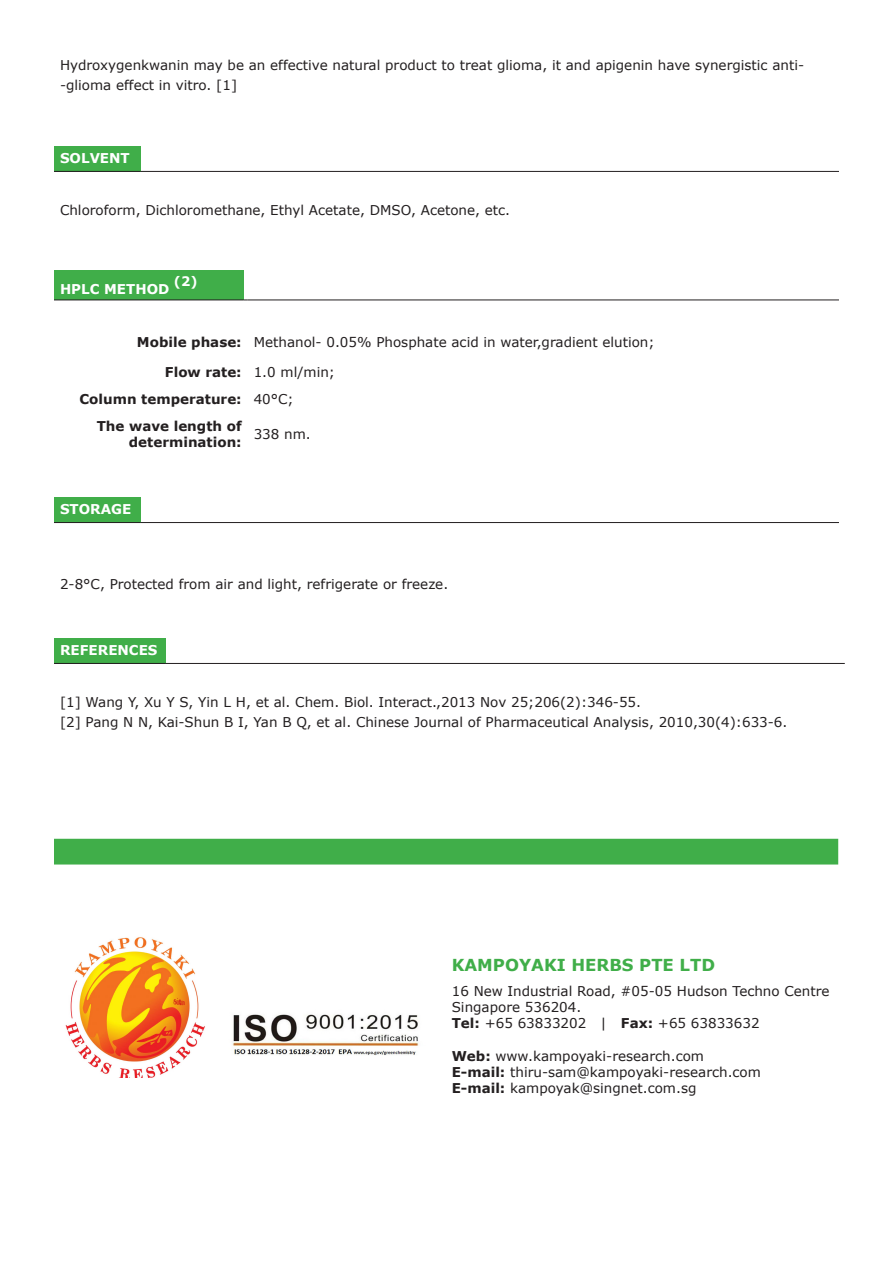
<style>
.page{position:relative;width:893px;height:1263px;background:#fff}
.page>*{position:absolute;margin:0;border:0;box-sizing:border-box;transform-origin:0 0}
.t1{font:700 16.5px "Verdana";color:#40ae49}
.t2{font:13.5px/19.2px "Verdana";color:#231f20}
.t3{font:700 13.5px/16.2px "Verdana";color:#231f20;text-align:right}
.t4{font:700 13.5px "Verdana";color:#fff}
.t5{font:700 13.05px "Verdana";color:#fff}
.s1{font-weight:700}
</style>
<div class="page">
<div style="left:54px;top:146px;width:86px;height:25px;background:#40ae49"></div>
<hr style="left:54px;top:171px;width:86px;height:1px;background:#231f20">
<hr style="left:140px;top:171px;width:699px;height:1px;background:#231f20">
<div style="left:54px;top:271px;width:189px;height:29px;background:#40ae49"></div>
<hr style="left:54px;top:300px;width:189px;height:1px;background:#231f20">
<hr style="left:248px;top:300px;width:591px;height:1px;background:#231f20">
<div style="left:54px;top:497px;width:86px;height:25px;background:#40ae49"></div>
<hr style="left:54px;top:522px;width:86px;height:1px;background:#231f20">
<hr style="left:140px;top:522px;width:699px;height:1px;background:#231f20">
<div style="left:54px;top:638px;width:112px;height:25px;background:#40ae49"></div>
<hr style="left:54px;top:663px;width:112px;height:1px;background:#231f20">
<hr style="left:166px;top:663px;width:679px;height:1px;background:#231f20">
<div style="left:54px;top:839px;width:784px;height:25px;background:#40ae49"></div>
<img style="left:65px;top:937px;width:140px;height:140px">
<img style="left:232px;top:1014px;width:187px;height:41px">
<p class="t2" style="left:60px;top:56px;width:746px">Hydroxygenkwanin may be an effective natural product to treat glioma, it and apigenin have synergistic anti--glioma effect in vitro. [1]</p>
<p class="t4" style="left:60px;top:149px;width:71px">SOLVENT</p>
<p class="t2" style="left:60px;top:201px;width:452px">Chloroform, Dichloromethane, Ethyl Acetate, DMSO, Acetone, etc.</p>
<p class="t4" style="left:60px;top:280px;width:111px">HPLC METHOD</p>
<p class="t5" style="left:174px;top:273px;width:25px">(2)</p>
<p class="t3" style="left:137px;top:334px;width:106px">Mobile phase:</p>
<p class="t2" style="left:254px;top:333px;width:402px">Methanol- 0.05% Phosphate acid in water,gradient elution;</p>
<p class="t3" style="left:165px;top:364px;width:78px">Flow rate:</p>
<p class="t2" style="left:254px;top:362px;width:83px">1.0 ml/min;</p>
<p class="t3" style="left:80px;top:391px;width:164px">Column temperature:</p>
<p class="t2" style="left:254px;top:389px;width:42px">40°C;</p>
<p class="t3" style="left:97px;top:418px;width:146px">The wave length of determination:</p>
<p class="t2" style="left:254px;top:424px;width:59px">338 nm.</p>
<p class="t4" style="left:60px;top:500px;width:73px">STORAGE</p>
<p class="t2" style="left:60px;top:575px;width:390px">2-8°C, Protected from air and light, refrigerate or freeze.</p>
<p class="t4" style="left:60px;top:641px;width:99px">REFERENCES</p>
<p class="t2" style="left:60px;top:693px;width:583px">[1] Wang Y, Xu Y S, Yin L H, et al. Chem. Biol. Interact.,2013 Nov 25;206(2):346-55.</p>
<p class="t2" style="left:60px;top:712px;width:729px">[2] Pang N N, Kai-Shun B I, Yan B Q, et al. Chinese Journal of Pharmaceutical Analysis, 2010,30(4):633-6.</p>
<p class="t1" style="left:452px;top:954px;width:265px">KAMPOYAKI HERBS PTE LTD</p>
<p class="t2" style="left:452px;top:982px;width:379px">16 New Industrial Road, #05-05 Hudson Techno Centre</p>
<p class="t2" style="left:452px;top:998px;width:131px">Singapore 536204.</p>
<p class="t2" style="left:452px;top:1014px;width:309px"><span class="s1">Tel:</span> +65 63833202 | <span class="s1">Fax:</span> +65 63833632</p>
<p class="t2" style="left:452px;top:1046px;width:254px"><span class="s1">Web:</span> www.kampoyaki-research.com</p>
<p class="t2" style="left:452px;top:1063px;width:311px"><span class="s1">E-mail:</span> thiru-sam@kampoyaki-research.com</p>
<p class="t2" style="left:452px;top:1079px;width:246px"><span class="s1">E-mail:</span> kampoyak@singnet.com.sg</p>
</div>
